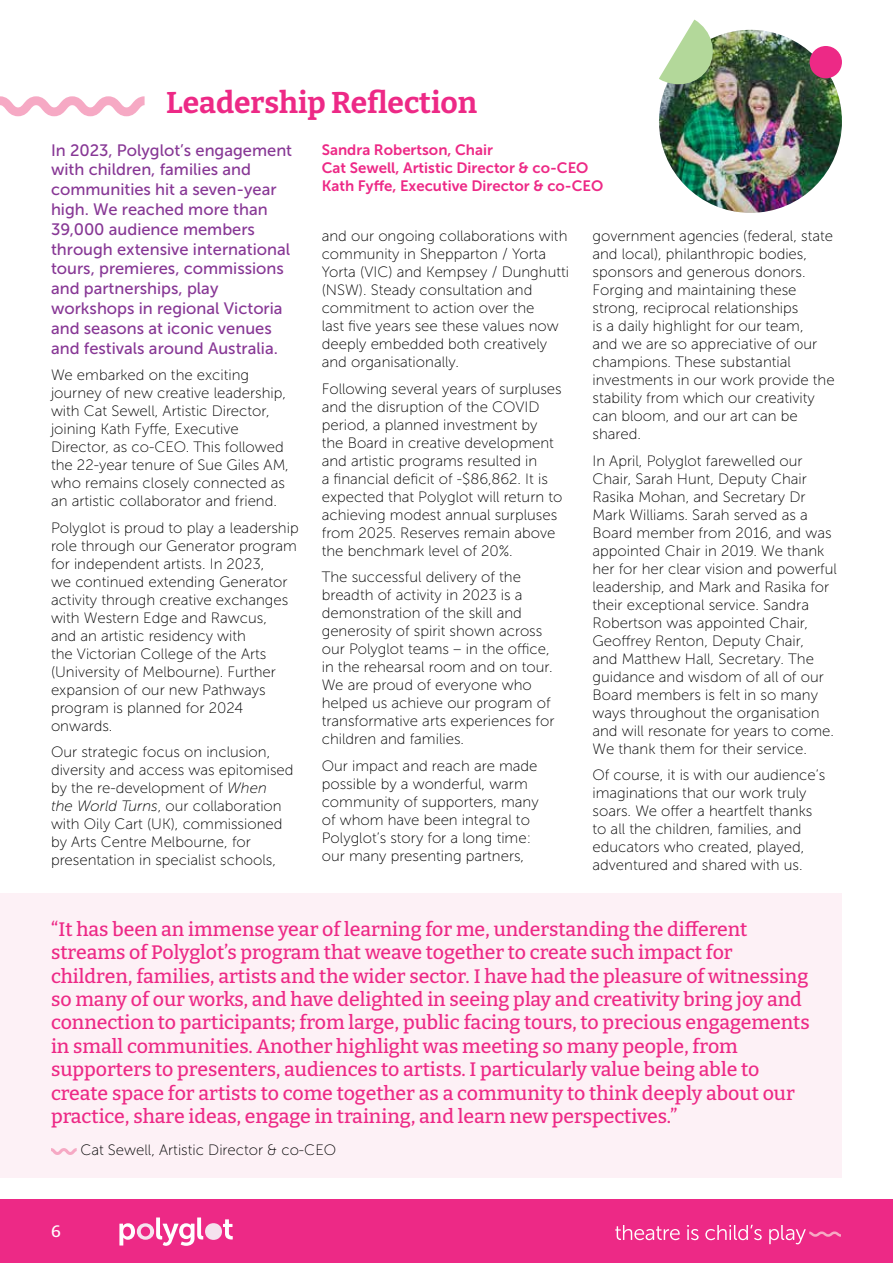
<style>
.page{position:relative;width:893px;height:1263px;background:#fff}
.page>*{position:absolute;margin:0;border:0;box-sizing:border-box;transform-origin:0 0}
.Page_Heading{font:100 30px "Bitter";color:#ed2986}
.t1{font:100 19.5px/23.4px "Bitter";color:#ed2986}
.Big_Subhead{font:16.5px/19.8px "Museo Sans 500";color:#873795}
.Body_Copy{font:100 16.5px "Bitter";color:#fff}
.Body_Copy-2{font:15px/18px "Museo Sans 100";color:#000}
.Subheading{font:15px/18px "Museo Sans 700";color:#ed2986}
.s1{font-style:italic}
</style>
<div class="page">
<div style="left:0;top:894px;width:842px;height:284px;background:#fdf1f6"></div>
<svg style="left:0;top:96px;width:145px;height:20px"></svg>
<svg style="left:51px;top:1148px;width:26px;height:7px"></svg>
<div style="left:0;top:1199px;width:893px;height:64px;background:#ed2986"></div>
<svg style="left:119px;top:1217px;width:114px;height:29px"></svg>
<svg style="left:615px;top:1225px;width:65px;height:15px"></svg>
<svg style="left:687px;top:1225px;width:12px;height:15px"></svg>
<svg style="left:705px;top:1225px;width:57px;height:15px"></svg>
<svg style="left:769px;top:1225px;width:72px;height:19px"></svg>
<img style="left:659px;top:30px;width:183px;height:183px;border-radius:91px">
<svg style="left:659px;top:20px;width:59px;height:69px"></svg>
<div style="left:810px;top:46px;width:32px;height:32px;background:#ed2986;border-radius:50%"></div>
<p class="Page_Heading" style="left:166px;top:84px;width:313px">Leadership Reflection</p>
<p class="Big_Subhead" style="left:51px;top:140px;width:243px">In 2023, Polyglot’s engagement with children, families and communities hit a seven-year high. We reached more than<br>39,000 audience members through extensive international tours, premieres, commissions and partnerships, play workshops in regional Victoria and seasons at iconic venues and festivals around Australia.</p>
<p class="Body_Copy-2" style="left:51px;top:366px;width:239px">We embarked on the exciting journey of new creative leadership, with Cat Sewell, Artistic Director, joining Kath Fyffe, Executive Director, as co-CEO. This followed the 22-year tenure of Sue Giles AM, who remains closely connected as an artistic collaborator and friend.</p>
<p class="Body_Copy-2" style="left:51px;top:519px;width:249px">Polyglot is proud to play a leadership role through our Generator program for independent artists. In 2023,<br>we continued extending Generator activity through creative exchanges with Western Edge and Rawcus,<br>and an artistic residency with<br>the Victorian College of the Arts (University of Melbourne). Further expansion of our new Pathways program is planned for 2024 onwards.</p>
<p class="Body_Copy-2" style="left:51px;top:743px;width:244px">Our strategic focus on inclusion, diversity and access was epitomised by the re-development of <span class="s1">When<br>the World Turns</span>, our collaboration with Oily Cart (UK), commissioned by Arts Centre Melbourne, for presentation in specialist schools,</p>
<p class="Subheading" style="left:322px;top:140px;width:283px">Sandra Robertson, Chair<br>Cat Sewell, Artistic Director &amp; co-CEO<br>Kath Fyffe, Executive Director &amp; co-CEO</p>
<p class="Body_Copy-2" style="left:592px;top:227px;width:244px">government agencies (federal, state and local), philanthropic bodies, sponsors and generous donors.<br>Forging and maintaining these strong, reciprocal relationships<br>is a daily highlight for our team,<br>and we are so appreciative of our champions. These substantial investments in our work provide the stability from which our creativity can bloom, and our art can be shared.</p>
<p class="Body_Copy-2" style="left:592px;top:452px;width:246px">In April, Polyglot farewelled our<br>Chair, Sarah Hunt, Deputy Chair<br>Rasika Mohan, and Secretary Dr<br>Mark Williams. Sarah served as a<br>Board member from 2016, and was appointed Chair in 2019. We thank her for her clear vision and powerful leadership, and Mark and Rasika for their exceptional service. Sandra<br>Robertson was appointed Chair,<br>Geoffrey Renton, Deputy Chair,<br>and Matthew Hall, Secretary. The guidance and wisdom of all of our<br>Board members is felt in so many ways throughout the organisation and will resonate for years to come.<br>We thank them for their service.</p>
<p class="Body_Copy-2" style="left:592px;top:766px;width:234px">Of course, it is with our audience’s imaginations that our work truly soars. We offer a heartfelt thanks to all the children, families, and educators who created, played, adventured and shared with us.</p>
<p class="Body_Copy-2" style="left:322px;top:227px;width:249px">and our ongoing collaborations with community in Shepparton / Yorta<br>Yorta (VIC) and Kempsey / Dunghutti (NSW). Steady consultation and commitment to action over the<br>last five years see these values now deeply embedded both creatively and organisationally.</p>
<p class="Body_Copy-2" style="left:322px;top:380px;width:242px">Following several years of surpluses and the disruption of the COVID period, a planned investment by the Board in creative development and artistic programs resulted in<br>a financial deficit of -$86,862. It is expected that Polyglot will return to achieving modest annual surpluses from 2025. Reserves remain above the benchmark level of 20%.</p>
<p class="Body_Copy-2" style="left:322px;top:568px;width:234px">The successful delivery of the breadth of activity in 2023 is a demonstration of the skill and generosity of spirit shown across our Polyglot teams – in the office, in the rehearsal room and on tour.<br>We are proud of everyone who helped us achieve our program of transformative arts experiences for children and families.</p>
<p class="Body_Copy-2" style="left:322px;top:757px;width:218px">Our impact and reach are made possible by a wonderful, warm community of supporters, many of whom have been integral to<br>Polyglot’s story for a long time: our many presenting partners,</p>
<p class="t1" style="left:51px;top:917px;width:760px">“It has been an immense year of learning for me, understanding the different streams of Polyglot’s program that weave together to create such impact for children, families, artists and the wider sector. I have had the pleasure of witnessing so many of our works, and have delighted in seeing play and creativity bring joy and connection to participants; from large, public facing tours, to precious engagements in small communities. Another highlight was meeting so many people, from supporters to presenters, audiences to artists. I particularly value being able to create space for artists to come together as a community to think deeply about our practice, share ideas, engage in training, and learn new perspectives.”</p>
<p class="Body_Copy-2" style="left:80px;top:1141px;width:257px">Cat Sewell, Artistic Director &amp; co-CEO</p>
<p class="Body_Copy" style="left:51px;top:1220px;width:11px">6</p>
</div>
